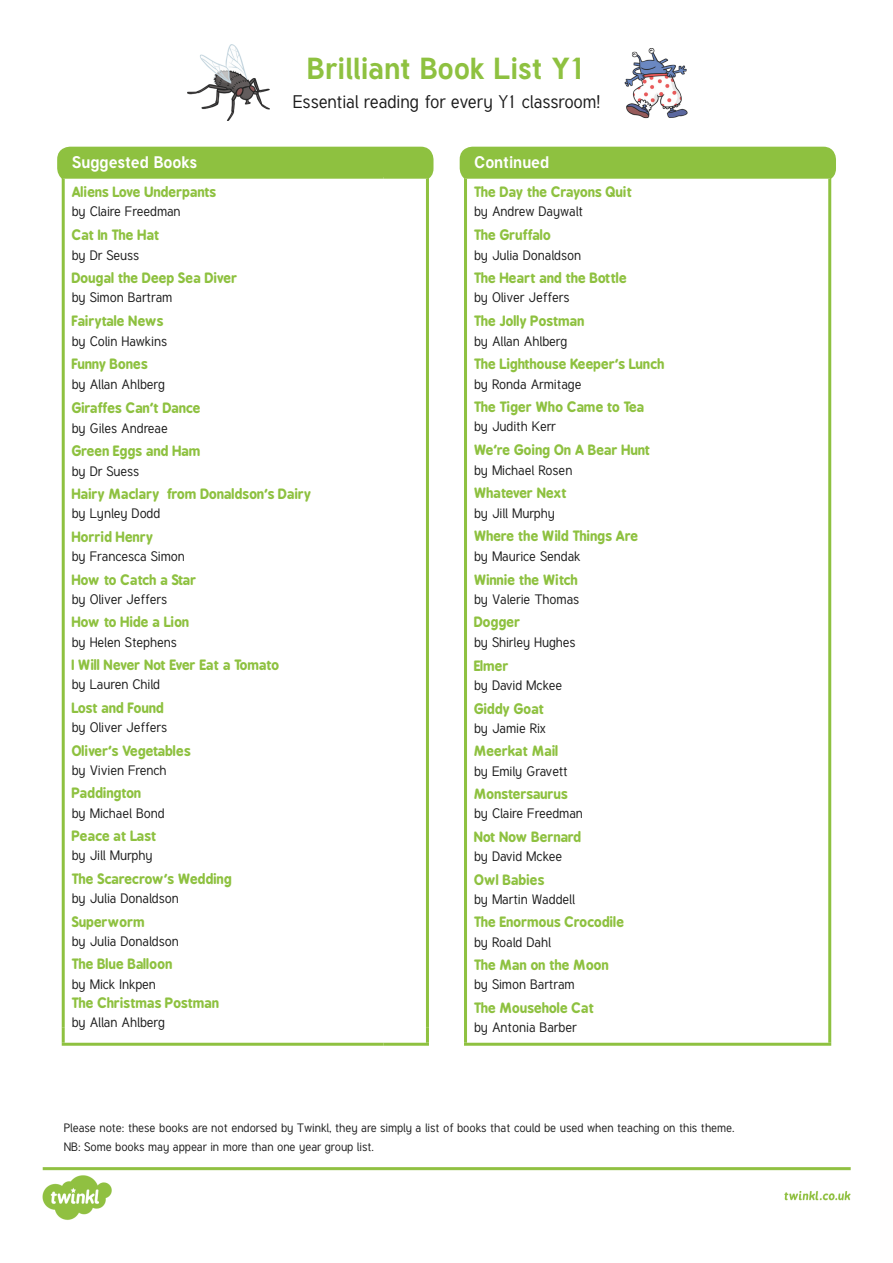
<style>
.page{position:relative;width:893px;height:1263px;background:#fff}
.page>*{position:absolute;margin:0;border:0;box-sizing:border-box;transform-origin:0 0}
.Heading_1{font:700 30px "Tuffy";letter-spacing:-.01em;color:#8ec140}
.Subheading_1{font:18px "Tuffy";letter-spacing:-.005em;color:#1c1c1c}
.Heading_3{font:700 16.5px "Tuffy";color:#fff}
.Book_Title{font:700 13.5px "B Preplay";color:#8ec140}
.Table_Header{font:13.5px "Tuffy";color:#1c1c1c}
.Table_Header-2{font:700 13.5px "B Preplay";color:#8ec140}
.Author_name{font:13.5px "Tuffy";color:#1c1c1c}
.Book_Title-2{font:13.5px "Tuffy";color:#1c1c1c}
.Book_Title-3{font:700 13.5px "B Preplay";letter-spacing:-.02em;color:#8ec140}
.Author_name-2{font:12px "Tuffy";color:#1c1c1c}
</style>
<div class="page">
<img style="left:42px;top:1167px;width:809px;height:53px">
<img style="left:187px;top:45px;width:83px;height:76px">
<img style="left:624px;top:48px;width:64px;height:71px">
<div style="left:460px;top:147px;width:376px;height:34px;background:#8ec140;border-radius:13px"></div>
<div style="left:57px;top:147px;width:376px;height:34px;background:#8ec140;border-radius:13px"></div>
<hr style="left:62px;top:179px;width:3px;height:848px;background:#8ec140">
<hr style="left:384px;top:176px;width:45px;height:3px;background:#8ec140">
<hr style="left:426px;top:179px;width:3px;height:848px;background:#8ec140">
<hr style="left:62px;top:1027px;width:3px;height:16px;background:#8ec140">
<hr style="left:62px;top:1043px;width:322px;height:3px;background:#8ec140">
<hr style="left:426px;top:1027px;width:3px;height:16px;background:#8ec140">
<hr style="left:384px;top:1043px;width:45px;height:3px;background:#8ec140">
<div style="left:465px;top:177px;width:365px;height:867px;background:#fff"></div>
<hr style="left:464px;top:176px;width:367px;height:3px;background:#8ec140">
<hr style="left:464px;top:179px;width:3px;height:864px;background:#8ec140">
<hr style="left:828px;top:179px;width:3px;height:864px;background:#8ec140">
<hr style="left:464px;top:1043px;width:367px;height:3px;background:#8ec140">
<p class="Heading_1" style="left:307px;top:44px;width:281px">Brilliant Book List Y1</p>
<p class="Subheading_1" style="left:293px;top:90px;width:309px">Essential reading for every Y1 classroom!</p>
<p class="Heading_3" style="left:72px;top:149px;width:127px">Suggested Books</p>
<p class="Table_Header-2" style="left:72px;top:183px;width:146px">Aliens Love Underpants</p>
<p class="Table_Header" style="left:72px;top:203px;width:110px">by Claire Freedman</p>
<p class="Book_Title" style="left:72px;top:226px;width:89px">Cat In The Hat</p>
<p class="Table_Header" style="left:72px;top:246px;width:69px">by Dr Seuss</p>
<p class="Table_Header-2" style="left:72px;top:270px;width:167px">Dougal the Deep Sea Diver</p>
<p class="Table_Header" style="left:72px;top:289px;width:102px">by Simon Bartram</p>
<p class="Book_Title" style="left:72px;top:313px;width:93px">Fairytale News</p>
<p class="Book_Title-2" style="left:72px;top:332px;width:97px">by Colin Hawkins</p>
<p class="Table_Header-2" style="left:72px;top:356px;width:78px">Funny Bones</p>
<p class="Book_Title-2" style="left:72px;top:376px;width:95px">by Allan Ahlberg</p>
<p class="Book_Title" style="left:72px;top:400px;width:130px">Giraffes Can't Dance</p>
<p class="Table_Header" style="left:72px;top:419px;width:98px">by Giles Andreae</p>
<p class="Table_Header-2" style="left:72px;top:443px;width:130px">Green Eggs and Ham</p>
<p class="Table_Header" style="left:72px;top:462px;width:69px">by Dr Suess</p>
<p class="Book_Title" style="left:72px;top:486px;width:241px">Hairy Maclary from Donaldson’s Dairy</p>
<p class="Table_Header" style="left:72px;top:505px;width:90px">by Lynley Dodd</p>
<p class="Book_Title" style="left:72px;top:529px;width:83px">Horrid Henry</p>
<p class="Table_Header" style="left:72px;top:548px;width:115px">by Francesca Simon</p>
<p class="Book_Title-3" style="left:72px;top:571px;width:126px">How to Catch a Star</p>
<p class="Table_Header" style="left:72px;top:590px;width:97px">by Oliver Jeffers</p>
<p class="Book_Title" style="left:72px;top:614px;width:119px">How to Hide a Lion</p>
<p class="Table_Header" style="left:72px;top:633px;width:107px">by Helen Stephens</p>
<p class="Book_Title" style="left:72px;top:657px;width:209px">I Will Never Not Ever Eat a Tomato</p>
<p class="Table_Header" style="left:72px;top:676px;width:90px">by Lauren Child</p>
<p class="Book_Title" style="left:72px;top:700px;width:94px">Lost and Found</p>
<p class="Table_Header" style="left:72px;top:719px;width:97px">by Oliver Jeffers</p>
<p class="Book_Title" style="left:72px;top:742px;width:121px">Oliver's Vegetables</p>
<p class="Table_Header" style="left:72px;top:761px;width:96px">by Vivien French</p>
<p class="Book_Title" style="left:72px;top:785px;width:71px">Paddington</p>
<p class="Table_Header" style="left:72px;top:804px;width:94px">by Michael Bond</p>
<p class="Book_Title" style="left:72px;top:828px;width:86px">Peace at Last</p>
<p class="Table_Header" style="left:72px;top:847px;width:82px">by Jill Murphy</p>
<p class="Book_Title" style="left:72px;top:871px;width:162px">The Scarecrow’s Wedding</p>
<p class="Table_Header" style="left:72px;top:890px;width:109px">by Julia Donaldson</p>
<p class="Book_Title" style="left:72px;top:913px;width:74px">Superworm</p>
<p class="Table_Header" style="left:72px;top:932px;width:109px">by Julia Donaldson</p>
<p class="Book_Title" style="left:72px;top:956px;width:102px">The Blue Balloon</p>
<p class="Table_Header" style="left:72px;top:975px;width:86px">by Mick Inkpen</p>
<p class="Table_Header-2" style="left:72px;top:995px;width:149px">The Christmas Postman</p>
<p class="Table_Header" style="left:72px;top:1014px;width:95px">by Allan Ahlberg</p>
<p class="Heading_3" style="left:474px;top:149px;width:77px">Continued</p>
<p class="Book_Title" style="left:474px;top:183px;width:160px">The Day the Crayons Quit</p>
<p class="Table_Header" style="left:474px;top:203px;width:111px">by Andrew Daywalt</p>
<p class="Book_Title" style="left:474px;top:226px;width:78px">The Gruffalo</p>
<p class="Table_Header" style="left:474px;top:246px;width:109px">by Julia Donaldson</p>
<p class="Book_Title" style="left:474px;top:270px;width:154px">The Heart and the Bottle</p>
<p class="Table_Header" style="left:474px;top:289px;width:97px">by Oliver Jeffers</p>
<p class="Book_Title" style="left:474px;top:313px;width:112px">The Jolly Postman</p>
<p class="Table_Header" style="left:474px;top:332px;width:95px">by Allan Ahlberg</p>
<p class="Book_Title" style="left:474px;top:356px;width:192px">The Lighthouse Keeper’s Lunch</p>
<p class="Table_Header" style="left:474px;top:375px;width:109px">by Ronda Armitage</p>
<p class="Table_Header-2" style="left:474px;top:399px;width:172px">The Tiger Who Came to Tea</p>
<p class="Table_Header" style="left:474px;top:418px;width:83px">by Judith Kerr</p>
<p class="Book_Title" style="left:474px;top:442px;width:178px">We're Going On A Bear Hunt</p>
<p class="Table_Header" style="left:474px;top:461px;width:100px">by Michael Rosen</p>
<p class="Book_Title" style="left:474px;top:485px;width:94px">Whatever Next</p>
<p class="Table_Header" style="left:474px;top:504px;width:82px">by Jill Murphy</p>
<p class="Book_Title" style="left:474px;top:528px;width:166px">Where the Wild Things Are</p>
<p class="Table_Header" style="left:474px;top:548px;width:108px">by Maurice Sendak</p>
<p class="Book_Title" style="left:474px;top:571px;width:105px">Winnie the Witch</p>
<p class="Table_Header" style="left:474px;top:590px;width:107px">by Valerie Thomas</p>
<p class="Book_Title" style="left:474px;top:614px;width:48px">Dogger</p>
<p class="Table_Header" style="left:474px;top:634px;width:103px">by Shirley Hughes</p>
<p class="Book_Title" style="left:474px;top:658px;width:36px">Elmer</p>
<p class="Table_Header" style="left:474px;top:677px;width:90px">by David Mckee</p>
<p class="Book_Title" style="left:474px;top:700px;width:72px">Giddy Goat</p>
<p class="Table_Header" style="left:474px;top:719px;width:73px">by Jamie Rix</p>
<p class="Book_Title" style="left:474px;top:743px;width:86px">Meerkat Mail</p>
<p class="Author_name" style="left:474px;top:762px;width:95px">by Emily Gravett</p>
<p class="Book_Title" style="left:474px;top:786px;width:96px">Monstersaurus</p>
<p class="Author_name" style="left:474px;top:805px;width:110px">by Claire Freedman</p>
<p class="Book_Title" style="left:474px;top:829px;width:109px">Not Now Bernard</p>
<p class="Author_name" style="left:474px;top:848px;width:90px">by David Mckee</p>
<p class="Book_Title" style="left:474px;top:871px;width:72px">Owl Babies</p>
<p class="Author_name" style="left:474px;top:890px;width:102px">by Martin Waddell</p>
<p class="Book_Title" style="left:474px;top:914px;width:152px">The Enormous Crocodile</p>
<p class="Author_name" style="left:474px;top:933px;width:78px">by Roald Dahl</p>
<p class="Book_Title" style="left:474px;top:957px;width:136px">The Man on the Moon</p>
<p class="Author_name" style="left:474px;top:976px;width:102px">by Simon Bartram</p>
<p class="Book_Title" style="left:474px;top:1000px;width:122px">The Mousehole Cat</p>
<p class="Author_name" style="left:474px;top:1019px;width:104px">by Antonia Barber</p>
<p class="Author_name-2" style="left:64px;top:1120px;width:672px">Please note: these books are not endorsed by Twinkl, they are simply a list of books that could be used when teaching on this theme.</p>
<p class="Author_name-2" style="left:64px;top:1139px;width:312px">NB: Some books may appear in more than one year group list.</p>
</div>
